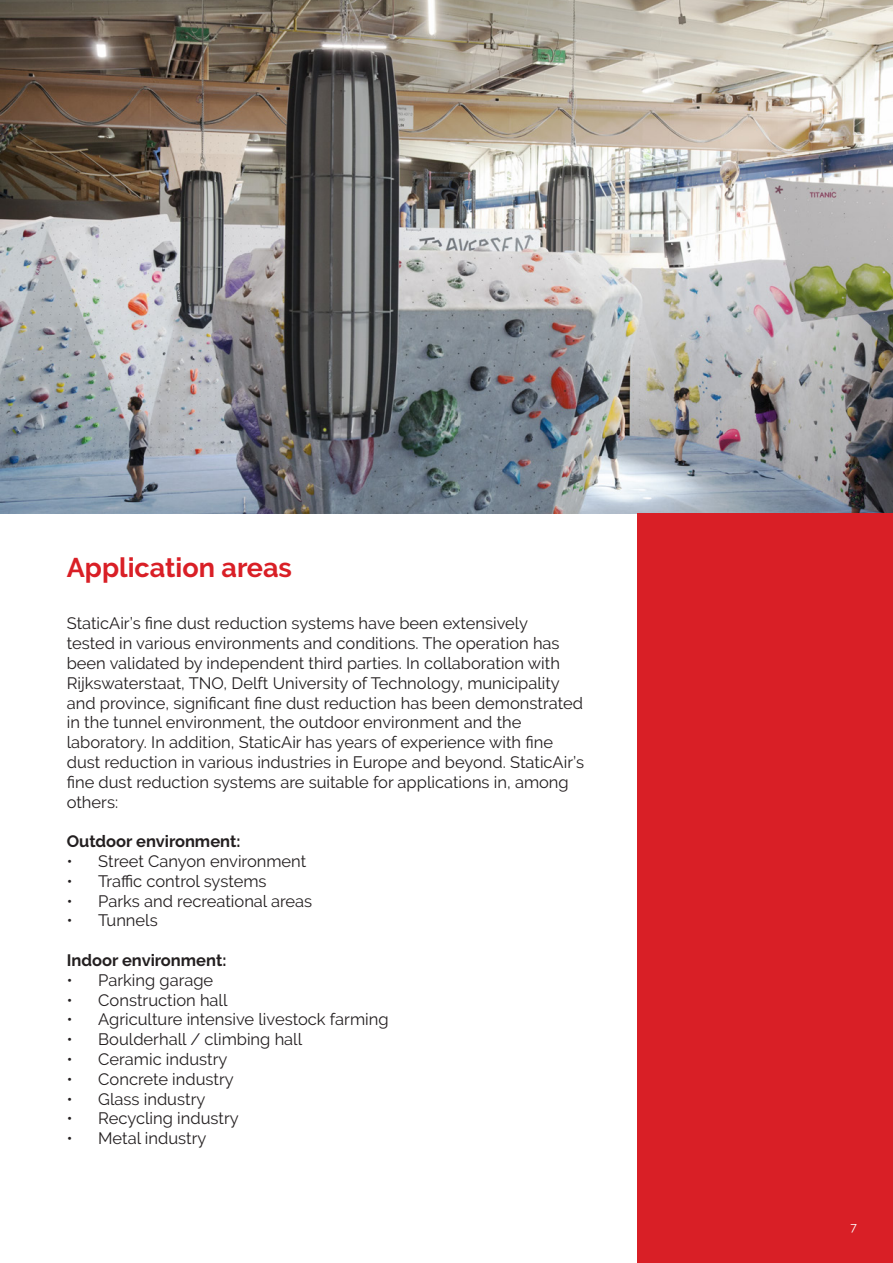
<style>
.page{position:relative;width:893px;height:1263px;background:#fff}
.page>*{position:absolute;margin:0;border:0;box-sizing:border-box;transform-origin:0 0}
.t1{font:700 27px "Raleway";color:#d91f26}
.t2{font:16.5px/19.8px "Raleway";color:#231f20}
.t3{font:700 16.5px "Raleway";color:#231f20}
.t4{font:12px "Raleway";color:#fff}
</style>
<div class="page">
<img style="left:0;top:0;width:893px;height:513px">
<div style="left:638px;top:513px;width:255px;height:750px;background:#d91f26"></div>
<p class="t1" style="left:67px;top:552px;width:227px">Application areas</p>
<p class="t2" style="left:67px;top:614px;width:519px">StaticAir’s fine dust reduction systems have been extensively<br>tested in various environments and conditions. The operation has been validated by independent third parties. In collaboration with Rijkswaterstaat, TNO, Delft University of Technology, municipality and province, significant fine dust reduction has been demonstrated in the tunnel environment, the outdoor environment and the laboratory. In addition, StaticAir has years of experience with fine dust reduction in various industries in Europe and beyond. StaticAir’s fine dust reduction systems are suitable for applications in, among others:</p>
<p class="t3" style="left:67px;top:832px;width:175px">Outdoor environment:</p>
<p class="t2" style="left:67px;top:851px;width:241px">• Street Canyon environment</p>
<p class="t2" style="left:67px;top:871px;width:201px">• Traffic control systems</p>
<p class="t2" style="left:67px;top:891px;width:247px">• Parks and recreational areas</p>
<p class="t2" style="left:67px;top:911px;width:93px">• Tunnels</p>
<p class="t3" style="left:67px;top:951px;width:161px">Indoor environment:</p>
<p class="t2" style="left:67px;top:970px;width:148px">• Parking garage</p>
<p class="t2" style="left:67px;top:990px;width:162px">• Construction hall</p>
<p class="t2" style="left:67px;top:1010px;width:323px">• Agriculture intensive livestock farming</p>
<p class="t2" style="left:67px;top:1029px;width:237px">• Boulderhall / climbing hall</p>
<p class="t2" style="left:67px;top:1049px;width:162px">• Ceramic industry</p>
<p class="t2" style="left:67px;top:1069px;width:169px">• Concrete industry</p>
<p class="t2" style="left:67px;top:1089px;width:140px">• Glass industry</p>
<p class="t2" style="left:67px;top:1109px;width:174px">• Recycling industry</p>
<p class="t2" style="left:67px;top:1128px;width:141px">• Metal industry</p>
<p class="t4" style="left:850px;top:1219px;width:8px">7</p>
</div>
